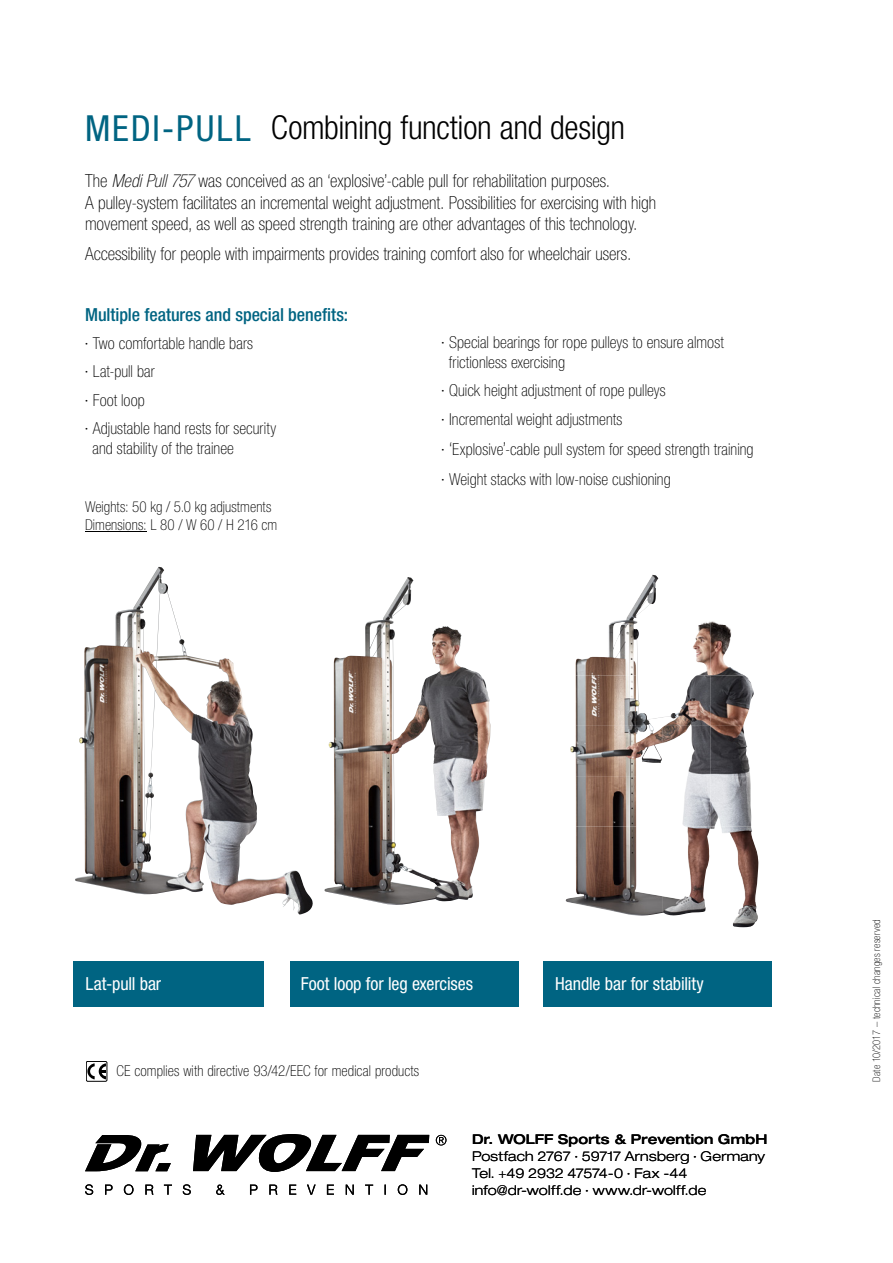
<style>
.page{position:relative;width:893px;height:1263px;background:#fff}
.page>*{position:absolute;margin:0;border:0;box-sizing:border-box;transform-origin:0 0}
.t1{font:300 condensed 33px "Helvetica Neue LT Std";letter-spacing:-.01em;color:#000}
.t2{font:100 condensed 18px/21.6px "Helvetica Neue LT Std";color:#000}
.t3{font:condensed 18px "Helvetica Neue LT Std";letter-spacing:-.005em;color:#fff}
.t4{font:500 condensed 18px "Helvetica Neue LT Std";letter-spacing:-.005em;color:#006482}
.t5{font:100 condensed 16.5px/28.3px "Helvetica Neue LT Std";letter-spacing:.005em;color:#000}
.t6{font:100 condensed 15px/18px "Helvetica Neue LT Std";letter-spacing:.005em;color:#000}
.t7{font:300 expanded 13.5px/16.8px "Helvetica Neue LT Std";letter-spacing:.015em;color:#000}
.t8{font:500 expanded 13.5px "Helvetica Neue LT Std";letter-spacing:.01em;color:#000}
.t9{font:100 condensed 10.5px "Helvetica Neue LT Std";letter-spacing:.02em;color:#000}
.s1{font-weight:400;font-size:36px;color:#006482}
.s2{font-style:italic}
.s3{font-family:"Minion Pro";font-weight:400;font-stretch:normal}
.s4{font-size:18px}
</style>
<div class="page">
<img style="left:75px;top:567px;width:229px;height:348px">
<img style="left:325px;top:577px;width:166px;height:328px">
<svg style="left:609px;top:622px;width:5px;height:3px"></svg>
<img style="left:614px;top:575px;width:44px;height:50px">
<svg style="left:700px;top:621px;width:10px;height:4px"></svg>
<img style="left:710px;top:621px;width:14px;height:4px">
<img style="left:575px;top:625px;width:64px;height:50px">
<img style="left:693px;top:625px;width:51px;height:50px">
<img style="left:575px;top:675px;width:179px;height:51px">
<img style="left:570px;top:726px;width:180px;height:50px">
<img style="left:576px;top:776px;width:60px;height:101px">
<img style="left:682px;top:776px;width:69px;height:50px">
<img style="left:685px;top:826px;width:73px;height:51px">
<img style="left:566px;top:877px;width:48px;height:34px">
<img style="left:614px;top:877px;width:92px;height:39px">
<img style="left:733px;top:877px;width:25px;height:50px">
<div style="left:73px;top:961px;width:190px;height:45px;background:#006482"></div>
<div style="left:291px;top:961px;width:228px;height:45px;background:#006482"></div>
<div style="left:543px;top:961px;width:228px;height:45px;background:#006482"></div>
<svg style="left:86px;top:1061px;width:21px;height:20px"></svg>
<svg style="left:85px;top:1135px;width:86px;height:36px"></svg>
<svg style="left:193px;top:1134px;width:236px;height:38px"></svg>
<svg style="left:85px;top:1184px;width:342px;height:11px"></svg>
<svg style="left:436px;top:1135px;width:10px;height:10px"></svg>
<hr style="left:85px;top:531px;width:62px;height:1px;background:#000">
<h1 class="t1" style="left:85px;top:109px;width:542px"><span class="s1">MEDI-PULL</span> Combining function and design</h1>
<p class="t2" style="left:85px;top:170px;width:572px">The <span class="s2">Medi Pull 757</span> was conceived as an ‘explosive’-cable pull for rehabilitation purposes.<br>A pulley-system facilitates an incremental weight adjustment. Possibilities for exercising with high movement speed, as well as speed strength training are other advantages of this technology.</p>
<p class="t2" style="left:85px;top:243px;width:548px">Accessibility for people with impairments provides training comfort also for wheelchair users.</p>
<p class="t4" style="left:85px;top:304px;width:265px">Multiple features and special benefits:</p>
<p class="t5" style="left:85px;top:329px;width:193px"><span class="s3">.</span> Two comfortable handle bars<br><span class="s3">.</span> Lat-pull bar<br><span class="s3">.</span> Foot loop<br><span class="s3">.</span> Adjustable hand rests for security</p>
<p class="t5" style="left:93px;top:434px;width:143px">and stability of the trainee</p>
<p class="t6" style="left:85px;top:497px;width:194px">Weights: 50 kg / 5.0 kg adjustments<br>Dimensions: L 80 / W 60 / H 216 cm</p>
<p class="t5" style="left:449px;top:332px;width:276px;line-height:19.8px;text-indent:-7px"><span class="s3">.</span> Special bearings for rope pulleys to ensure almost frictionless exercising</p>
<p class="t5" style="left:441px;top:376px;width:226px"><span class="s3">.</span> Quick height adjustment of rope pulleys <span class="s3">.</span> Incremental weight adjustments</p>
<p class="t5" style="left:441px;top:434px;width:314px;line-height:30.2px"><span class="s3">.</span> <span class="s4">‘</span>Explosive<span class="s4">’</span>-cable pull system for speed strength training <span class="s3">.</span> Weight stacks with low-noise cushioning</p>
<p class="t3" style="left:86px;top:973px;width:77px">Lat-pull bar</p>
<p class="t3" style="left:301px;top:973px;width:174px">Foot loop for leg exercises</p>
<p class="t3" style="left:555px;top:973px;width:150px">Handle bar for stability</p>
<p class="t6" style="left:116px;top:1061px;width:304px">CE complies with directive 93/42/EEC for medical products</p>
<p class="t8" style="left:472px;top:1131px;width:297px">Dr. WOLFF Sports &amp; Prevention GmbH</p>
<p class="t7" style="left:472px;top:1147px;width:295px">Postfach 2767 · 59717 Arnsberg · Germany<br>Tel. +49 2932 47574-0 · Fax -44 info@dr-wolff.de · www.dr-wolff.de</p>
<p class="t9" style="left:871px;top:1082px;width:164px;rotate:-90deg">Date 10/2017 – technical changes reserved</p>
</div>
